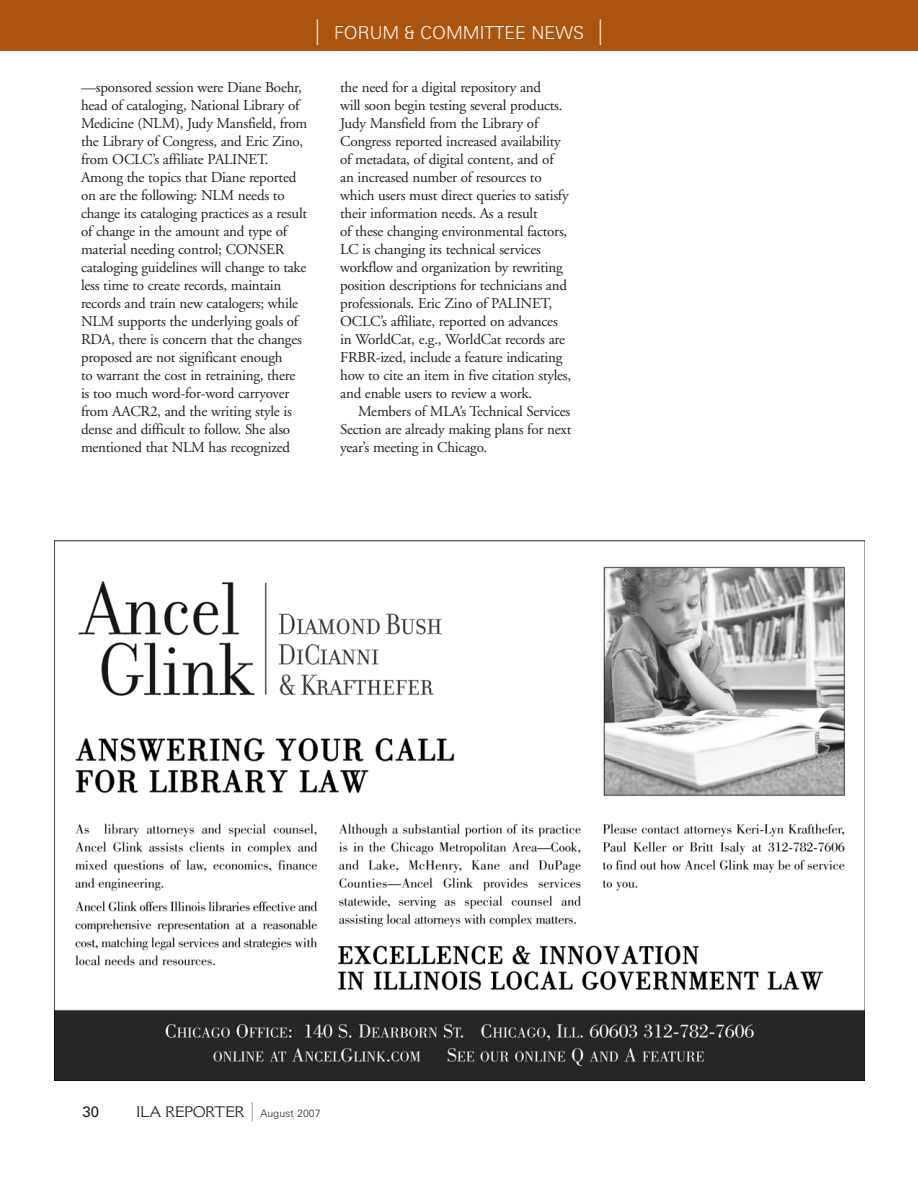
<style>
.page{position:relative;width:918px;height:1188px;background:#fff}
.page>*{position:absolute;margin:0;border:0;box-sizing:border-box;transform-origin:0 0}
.t1{font:300 18px "Zurich BT";color:#fff}
.t2{font:15px/18px "Adobe Garamond";letter-spacing:-.015em;color:#231f20}
.t3{font:15px "Cantoria";letter-spacing:-.02em;color:#231f20}
.t4{font:15px "Zurich BT";color:#231f20}
.s1{font-size:25.5px}
.s2{font-family:"Zurich BT";font-weight:300;font-size:19.5px;color:#939598}
.s3{font-family:"Zurich BT";font-weight:300;font-size:10.5px}
</style>
<div class="page">
<div style="left:0;top:0;width:918px;height:51px;background:#ab540f"></div>
<img style="left:54px;top:540px;width:810px;height:540px">
<p class="t1" style="left:311px;top:27px;width:297px"><span class="s1">|</span> FORUM &amp; COMMITTEE NEWS <span class="s1">|</span></p>
<p class="t2" style="left:81px;top:79px;width:228px">—sponsored session were Diane Boehr, head of cataloging, National Library of Medicine (NLM), Judy Mansfield, from the Library of Congress, and Eric Zino, from OCLC’s affiliate PALINET.<br>Among the topics that Diane reported on are the following: NLM needs to change its cataloging practices as a result of change in the amount and type of material needing control; CONSER cataloging guidelines will change to take less time to create records, maintain records and train new catalogers; while NLM supports the underlying goals of RDA, there is concern that the changes proposed are not significant enough<br>to warrant the cost in retraining, there is too much word-for-word carryover from AACR2, and the writing style is dense and difficult to follow. She also mentioned that NLM has recognized</p>
<p class="t2" style="left:340px;top:79px;width:233px">the need for a digital repository and<br>will soon begin testing several products.<br>Judy Mansfield from the Library of Congress reported increased availability of metadata, of digital content, and of<br>an increased number of resources to which users must direct queries to satisfy their information needs. As a result<br>of these changing environmental factors, LC is changing its technical services workflow and organization by rewriting position descriptions for technicians and professionals. Eric Zino of PALINET, OCLC’s affiliate, reported on advances in WorldCat, e.g., WorldCat records are FRBR-ized, include a feature indicating how to cite an item in five citation styles, and enable users to review a work.</p>
<p class="t2" style="left:340px;top:403px;width:233px;text-align:justify;text-indent:18px">Members of MLA’s Technical Services Section are already making plans for next year’s meeting in Chicago.</p>
<p class="t4" style="left:82px;top:1106px;width:18px">30</p>
<p class="t3" style="left:136px;top:1106px;width:186px">ILA REPORTER <span class="s2">|</span> <span class="s3">August 2007</span></p>
</div>
